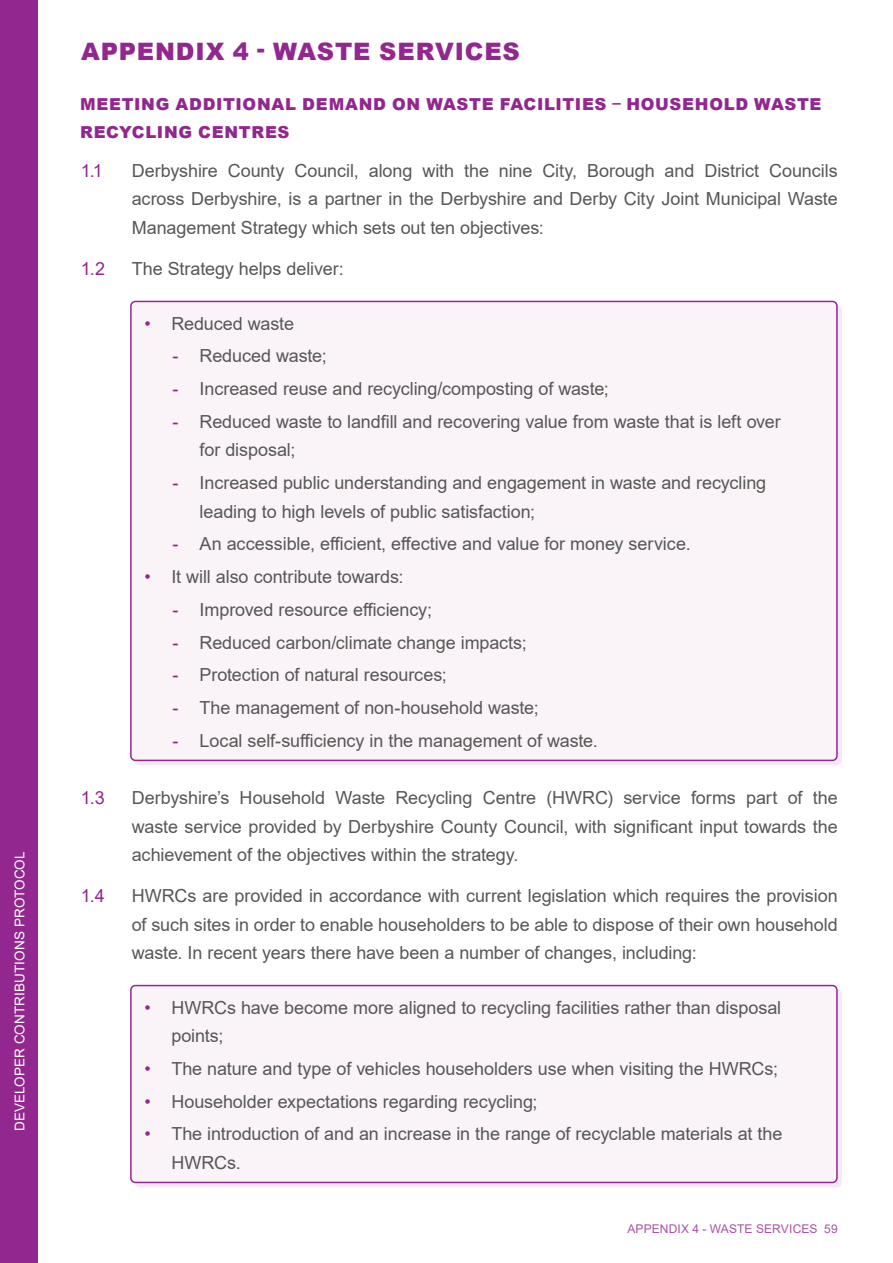
<style>
.page{position:relative;width:893px;height:1263px;background:#fff}
.page>*{position:absolute;margin:0;border:0;box-sizing:border-box;transform-origin:0 0}
.Section_Numbered_Lev{font:900 24px "Arial";letter-spacing:.035em;color:#92278f}
.Bullet_Point_Text{font:18px/28.5px "Arial";letter-spacing:-.005em;color:#575756}
.Paragraph_Numbered_L{font:18px/28.5px "Arial";letter-spacing:-.005em;color:#575756;text-align:justify}
.Paragraph_Numbered_L-2{font:18px "Arial";color:#92278f}
.Section_Numbered_Lev-2{font:900 16.5px/28.5px "Arial";letter-spacing:.04em;color:#92278f}
.t1{font:13.5px "Arial";letter-spacing:.01em;color:#fff}
.t2{font:12px "Arial";letter-spacing:.015em;color:#a852a5}
.s1{color:#92278f}
</style>
<div class="page">
<div style="left:0;top:0;width:37px;height:1263px;background:#92278f"></div>
<svg style="left:134px;top:989px;width:708px;height:198px;background:#efe0ef"></svg>
<div style="left:131px;top:301px;width:706px;height:459px;background:#faf4f9;border-radius:5px"></div>
<div style="left:130px;top:301px;width:708px;height:460px;border:2px solid #92278f;border-radius:5px"></div>
<div style="left:131px;top:985px;width:706px;height:197px;background:#faf4f9;border-radius:5px"></div>
<div style="left:130px;top:985px;width:708px;height:198px;border:2px solid #92278f;border-radius:5px"></div>
<p class="t1" style="left:10px;top:1131px;width:282px;rotate:-90deg">DEVELOPER CONTRIBUTIONS PROTOCOL</p>
<h2 class="Section_Numbered_Lev" style="left:81px;top:34px;width:440px">APPENDIX 4 - WASTE SERVICES</h2>
<h2 class="Section_Numbered_Lev-2" style="left:80px;top:89px;width:743px">MEETING ADDITIONAL DEMAND ON WASTE FACILITIES – HOUSEHOLD WASTE<br>RECYCLING CENTRES</h2>
<p class="Paragraph_Numbered_L-2" style="left:81px;top:158px;width:24px">1.1</p>
<p class="Paragraph_Numbered_L" style="left:132px;top:156px;width:707px">Derbyshire County Council, along with the nine City, Borough and District Councils across Derbyshire, is a partner in the Derbyshire and Derby City Joint Municipal Waste Management Strategy which sets out ten objectives:</p>
<p class="Paragraph_Numbered_L-2" style="left:81px;top:256px;width:26px">1.2</p>
<p class="Paragraph_Numbered_L" style="left:132px;top:254px;width:213px">The Strategy helps deliver:</p>
<p class="Bullet_Point_Text" style="left:144px;top:309px;width:151px"><span class="s1">•</span> Reduced waste</p>
<p class="Bullet_Point_Text" style="left:173px;top:342px;width:156px"><span class="s1">-</span> Reduced waste;</p>
<p class="Bullet_Point_Text" style="left:173px;top:374px;width:438px"><span class="s1">-</span> Increased reuse and recycling/composting of waste;</p>
<p class="Bullet_Point_Text" style="left:200px;top:407px;width:583px;text-indent:-27px"><span class="s1">-</span> Reduced waste to landfill and recovering value from waste that is left over for disposal;</p>
<p class="Bullet_Point_Text" style="left:200px;top:468px;width:568px;text-indent:-27px"><span class="s1">-</span> Increased public understanding and engagement in waste and recycling leading to high levels of public satisfaction;</p>
<p class="Bullet_Point_Text" style="left:173px;top:530px;width:519px"><span class="s1">-</span> An accessible, efficient, effective and value for money service.</p>
<p class="Bullet_Point_Text" style="left:144px;top:562px;width:261px"><span class="s1">•</span> It will also contribute towards:</p>
<p class="Bullet_Point_Text" style="left:173px;top:595px;width:261px"><span class="s1">-</span> Improved resource efficiency;</p>
<p class="Bullet_Point_Text" style="left:173px;top:628px;width:356px"><span class="s1">-</span> Reduced carbon/climate change impacts;</p>
<p class="Bullet_Point_Text" style="left:173px;top:661px;width:276px"><span class="s1">-</span> Protection of natural resources;</p>
<p class="Bullet_Point_Text" style="left:173px;top:693px;width:368px"><span class="s1">-</span> The management of non-household waste;</p>
<p class="Bullet_Point_Text" style="left:173px;top:726px;width:427px"><span class="s1">-</span> Local self-sufficiency in the management of waste.</p>
<p class="Paragraph_Numbered_L-2" style="left:81px;top:785px;width:26px">1.3</p>
<p class="Paragraph_Numbered_L" style="left:132px;top:783px;width:707px">Derbyshire’s Household Waste Recycling Centre (HWRC) service forms part of the waste service provided by Derbyshire County Council, with significant input towards the achievement of the objectives within the strategy.</p>
<p class="Paragraph_Numbered_L-2" style="left:81px;top:883px;width:25px">1.4</p>
<p class="Paragraph_Numbered_L" style="left:132px;top:881px;width:707px">HWRCs are provided in accordance with current legislation which requires the provision of such sites in order to enable householders to be able to dispose of their own household waste. In recent years there have been a number of changes, including:</p>
<p class="Bullet_Point_Text" style="left:171px;top:993px;width:611px;text-indent:-27px"><span class="s1">•</span> HWRCs have become more aligned to recycling facilities rather than disposal points;</p>
<p class="Bullet_Point_Text" style="left:144px;top:1054px;width:635px"><span class="s1">•</span> The nature and type of vehicles householders use when visiting the HWRCs;</p>
<p class="Bullet_Point_Text" style="left:144px;top:1087px;width:395px"><span class="s1">•</span> Householder expectations regarding recycling;</p>
<p class="Bullet_Point_Text" style="left:171px;top:1120px;width:613px;text-indent:-27px"><span class="s1">•</span> The introduction of and an increase in the range of recyclable materials at the<br>HWRCs.</p>
<p class="t2" style="left:627px;top:1221px;width:212px">APPENDIX 4 - WASTE SERVICES 59</p>
</div>
